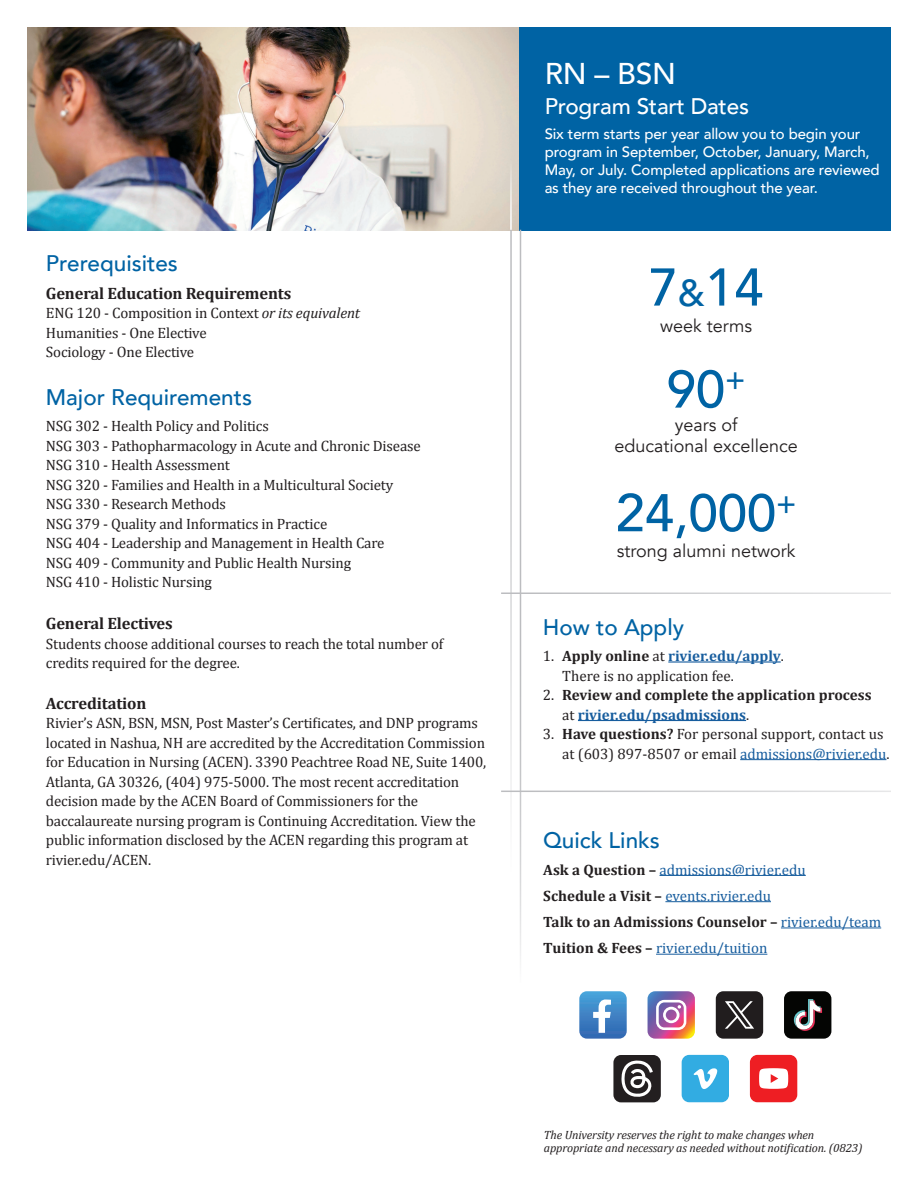
<style>
.page{position:relative;width:918px;height:1188px;background:#fff}
.page>*{position:absolute;margin:0;border:0;box-sizing:border-box;transform-origin:0 0}
.t1{font:500 52.5px "Avenir";color:#0063a4}
.Subhead{font:500 30px "Avenir";color:#fff}
.body_copy{font:500 22.5px "Avenir";color:#0063a4}
.Subhead-2{font:500 22.5px "Avenir";letter-spacing:-.01em;color:#fff}
.t2{font:18px "Avenir";color:#231f20}
.body_copy-2{font:700 16.5px "Cambria";letter-spacing:-.01em;color:#231f20}
.body_copy-3{font:15px/19.5px "Cambria";letter-spacing:-.01em;color:#231f20}
.Subhead-3{font:500 15px/18px "Avenir";letter-spacing:-.01em;color:#fff}
.t3{font:15px "Cambria";color:#175d9e}
.body_copy-4{font:700 15px "Cambria";color:#231f20}
.body_copy-5{font:700 15px "Cambria";color:#175d9e}
.body_copy-6{font:italic 12px/13.2px "Cambria";letter-spacing:-.01em;color:#231f20}
.s1{font-style:italic}
.s2{font-size:37.5px}
.s3{font-weight:700}
.s4{font-weight:700;color:#175d9e}
.s5{font-weight:400}
.s6{font-weight:400;color:#231f20}
.s7{color:#175d9e}
.s8{font-weight:700;color:#231f20}
.s9{font-weight:400;color:#175d9e}
</style>
<div class="page">
<img style="left:27px;top:27px;width:493px;height:203px">
<div style="left:520px;top:27px;width:371px;height:203px;background:#0063a4"></div>
<hr style="left:510px;top:158px;width:2px;height:72px;background:#fff">
<hr style="left:520px;top:230px;width:1px;height:752px;background:#bcbdc0">
<hr style="left:510px;top:230px;width:2px;height:642px;background:#bcbdc0">
<hr style="left:501px;top:592px;width:390px;height:2px;background:#bcbdc0">
<hr style="left:501px;top:791px;width:390px;height:1px;background:#bcbdc0">
<hr style="left:668px;top:661px;width:113px;height:2px;background:#175d9e">
<hr style="left:578px;top:720px;width:168px;height:1px;background:#175d9e">
<hr style="left:740px;top:759px;width:146px;height:1px;background:#175d9e">
<hr style="left:660px;top:875px;width:146px;height:1px;background:#175d9e">
<hr style="left:665px;top:901px;width:106px;height:1px;background:#175d9e">
<hr style="left:781px;top:928px;width:100px;height:1px;background:#175d9e">
<hr style="left:656px;top:954px;width:111px;height:1px;background:#175d9e">
<svg style="left:579px;top:991px;width:48px;height:48px;background:#5f99cf"></svg>
<svg style="left:648px;top:991px;width:47px;height:48px;background:#b67fa3"></svg>
<div style="left:716px;top:991px;width:47px;height:48px;background:#211d1e;border-radius:8px"></div>
<svg style="left:725px;top:1001px;width:29px;height:28px"></svg>
<div style="left:784px;top:991px;width:47px;height:48px;background:#040503;border-radius:8px"></div>
<svg style="left:794px;top:999px;width:28px;height:32px"></svg>
<div style="left:613px;top:1055px;width:48px;height:47px;background:#231f20;border-radius:8px"></div>
<svg style="left:621px;top:1060px;width:32px;height:37px"></svg>
<div style="left:682px;top:1055px;width:47px;height:47px;background:#32ace2;border-radius:8px"></div>
<svg style="left:694px;top:1068px;width:23px;height:21px"></svg>
<div style="left:750px;top:1055px;width:47px;height:47px;background:#ee1e23;border-radius:8px"></div>
<svg style="left:759px;top:1068px;width:29px;height:21px"></svg>
<p class="body_copy" style="left:46px;top:243px;width:134px">Prerequisites</p>
<p class="body_copy-2" style="left:46px;top:281px;width:247px">General Education Requirements</p>
<p class="body_copy-3" style="left:46px;top:303px;width:316px">ENG 120 - Composition in Context <span class="s1">or its equivalent</span></p>
<p class="body_copy-3" style="left:46px;top:323px;width:162px">Humanities - One Elective</p>
<p class="body_copy-3" style="left:46px;top:342px;width:150px">Sociology - One Elective</p>
<p class="body_copy" style="left:46px;top:378px;width:208px">Major Requirements</p>
<p class="body_copy-3" style="left:46px;top:416px;width:225px">NSG 302 - Health Policy and Politics</p>
<p class="body_copy-3" style="left:46px;top:436px;width:376px">NSG 303 - Pathopharmacology in Acute and Chronic Disease</p>
<p class="body_copy-3" style="left:46px;top:455px;width:186px">NSG 310 - Health Assessment</p>
<p class="body_copy-3" style="left:46px;top:475px;width:349px">NSG 320 - Families and Health in a Multicultural Society</p>
<p class="body_copy-3" style="left:46px;top:494px;width:182px">NSG 330 - Research Methods</p>
<p class="body_copy-3" style="left:46px;top:514px;width:283px">NSG 379 - Quality and Informatics in Practice</p>
<p class="body_copy-3" style="left:46px;top:533px;width:340px">NSG 404 - Leadership and Management in Health Care</p>
<p class="body_copy-3" style="left:46px;top:553px;width:307px">NSG 409 - Community and Public Health Nursing</p>
<p class="body_copy-3" style="left:46px;top:572px;width:168px">NSG 410 - Holistic Nursing</p>
<p class="body_copy-2" style="left:46px;top:612px;width:128px">General Electives</p>
<p class="body_copy-3" style="left:46px;top:634px;width:399px">Students choose additional courses to reach the total number of credits required for the degree.</p>
<p class="body_copy-2" style="left:46px;top:691px;width:102px">Accreditation</p>
<p class="body_copy-3" style="left:46px;top:713px;width:442px">Rivier’s ASN, BSN, MSN, Post Master’s Certificates, and DNP programs located in Nashua, NH are accredited by the Accreditation Commission for Education in Nursing (ACEN). 3390 Peachtree Road NE, Suite 1400, Atlanta, GA 30326, (404) 975-5000. The most recent accreditation decision made by the ACEN Board of Commissioners for the baccalaureate nursing program is Continuing Accreditation. View the public information disclosed by the ACEN regarding this program at rivier.edu/ACEN.</p>
<p class="Subhead" style="left:545px;top:48px;width:133px">RN – BSN</p>
<p class="Subhead-2" style="left:545px;top:87px;width:206px">Program Start Dates</p>
<p class="Subhead-3" style="left:545px;top:124px;width:337px">Six term starts per year allow you to begin your program in September, October, January, March, May, or July. Completed applications are reviewed as they are received throughout the year.</p>
<p class="t1" style="left:649px;top:242px;width:116px">7<span class="s2">&amp;</span>14</p>
<p class="t2" style="left:660px;top:315px;width:93px">week terms</p>
<p class="t1" style="left:667px;top:344px;width:80px">90<sup>+</sup></p>
<p class="t2" style="left:675px;top:414px;width:64px">years of</p>
<p class="t2" style="left:614px;top:435px;width:185px">educational excellence</p>
<p class="t1" style="left:616px;top:468px;width:182px">24,000<sup>+</sup></p>
<p class="t2" style="left:617px;top:540px;width:180px">strong alumni network</p>
<p class="body_copy" style="left:543px;top:608px;width:143px">How to Apply</p>
<p class="body_copy-3" style="left:562px;top:646px;width:223px;text-indent:-20px">1. <span class="s3">Apply online</span> at <span class="s4">rivier.edu/apply</span>.<br>There is no application fee.</p>
<p class="body_copy-4" style="left:543px;top:685px;width:330px"><span class="s5">2.</span> Review and complete the application process</p>
<p class="body_copy-5" style="left:562px;top:704px;width:188px"><span class="s6">at</span> rivier.edu/psadmissions<span class="s6">.</span></p>
<p class="body_copy-3" style="left:562px;top:724px;width:329px;text-indent:-20px">3. <span class="s3">Have questions?</span> For personal support, contact us at (603) 897-8507 or email <span class="s7">admissions@rivier.edu</span>.</p>
<p class="body_copy" style="left:543px;top:821px;width:118px">Quick Links</p>
<p class="t3" style="left:543px;top:860px;width:264px"><span class="s8">Ask a Question –</span> admissions@rivier.edu</p>
<p class="t3" style="left:543px;top:887px;width:229px"><span class="s8">Schedule a Visit –</span> events.rivier.edu</p>
<p class="body_copy-4" style="left:543px;top:911px;width:339px">Talk to an Admissions Counselor – <span class="s9">rivier.edu/team</span></p>
<p class="t3" style="left:543px;top:939px;width:226px"><span class="s8">Tuition &amp; Fees –</span> rivier.edu/tuition</p>
<p class="body_copy-6" style="left:544px;top:1128px;width:320px">The University reserves the right to make changes when appropriate and necessary as needed without notification. (0823)</p>
</div>
